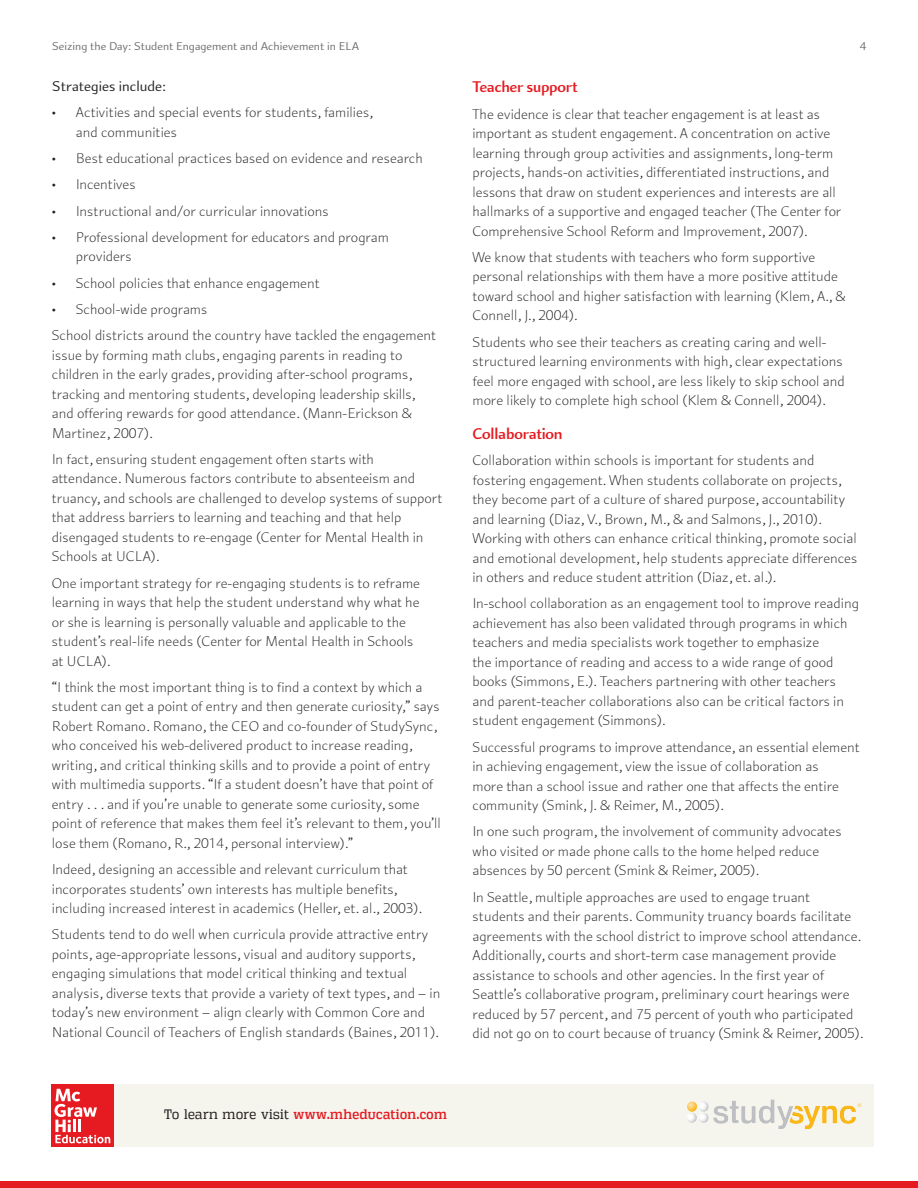
<style>
.page{position:relative;width:918px;height:1188px;background:#fff}
.page>*{position:absolute;margin:0;border:0;box-sizing:border-box;transform-origin:0 0}
.t1{font:700 16.5px "Arum Sans";letter-spacing:-.01em;color:#e51b21}
.t2{font:300 15px/19.5px "Arum Sans";color:#231f20}
.t3{font:15px "Arum Sans";color:#231f20}
.t4{font:13.5px "Vectipede Rg";letter-spacing:.03em;color:#e51b21}
.t5{font:12px "Arum Sans";color:#6c6d70}
.s1{font-family:"Vectipede Bk";color:#231f20}
</style>
<div class="page">
<div style="left:91px;top:1085px;width:783px;height:62px;background:#f5f4ed"></div>
<svg style="left:52px;top:1085px;width:62px;height:62px"></svg>
<img style="left:687px;top:1099px;width:175px;height:30px">
<div style="left:0;top:1182px;width:918px;height:6px;background:#e51b21"></div>
<p class="t5" style="left:52px;top:39px;width:309px">Seizing the Day: Student Engagement and Achievement in ELA</p>
<p class="t5" style="left:860px;top:39px;width:8px">4</p>
<p class="t3" style="left:52px;top:78px;width:116px">Strategies include:</p>
<p class="t2" style="left:76px;top:103px;width:298px;text-indent:-24px">• Activities and special events for students, families, and communities</p>
<p class="t2" style="left:52px;top:149px;width:372px">• Best educational practices based on evidence and research</p>
<p class="t2" style="left:52px;top:175px;width:85px">• Incentives</p>
<p class="t2" style="left:52px;top:201px;width:278px">• Instructional and/or curricular innovations</p>
<p class="t2" style="left:76px;top:228px;width:315px;text-indent:-24px">• Professional development for educators and program providers</p>
<p class="t2" style="left:52px;top:273px;width:269px">• School policies that enhance engagement</p>
<p class="t2" style="left:52px;top:296px;width:386px;line-height:26.2px">• School-wide programs<br>School districts around the country have tackled the engagement</p>
<p class="t2" style="left:52px;top:345px;width:365px">issue by forming math clubs, engaging parents in reading to children in the early grades, providing after-school programs, tracking and mentoring students, developing leadership skills, and offering rewards for good attendance. (Mann-Erickson &amp; Martinez, 2007).</p>
<p class="t2" style="left:52px;top:450px;width:392px">In fact, ensuring student engagement often starts with attendance. Numerous factors contribute to absenteeism and truancy, and schools are challenged to develop systems of support that address barriers to learning and teaching and that help disengaged students to re-engage (Center for Mental Health in Schools at UCLA).</p>
<p class="t2" style="left:52px;top:573px;width:370px">One important strategy for re-engaging students is to reframe learning in ways that help the student understand why what he or she is learning is personally valuable and applicable to the student’s real-life needs (Center for Mental Health in Schools at UCLA).</p>
<p class="t2" style="left:52px;top:678px;width:391px">“I think the most important thing is to find a context by which a student can get a point of entry and then generate curiosity,” says Robert Romano. Romano, the CEO and co-founder of StudySync, who conceived his web-delivered product to increase reading, writing, and critical thinking skills and to provide a point of entry with multimedia supports. “If a student doesn’t have that point of entry . . . and if you’re unable to generate some curiosity, some point of reference that makes them feel it’s relevant to them, you’ll lose them (Romano, R., 2014, personal interview).”</p>
<p class="t2" style="left:52px;top:860px;width:372px">Indeed, designing an accessible and relevant curriculum that incorporates students’ own interests has multiple benefits, including increased interest in academics (Heller, et. al., 2003).</p>
<p class="t2" style="left:52px;top:925px;width:390px">Students tend to do well when curricula provide attractive entry points, age-appropriate lessons, visual and auditory supports, engaging simulations that model critical thinking and textual analysis, diverse texts that provide a variety of text types, and – in today’s new environment – align clearly with Common Core and National Council of Teachers of English standards (Baines, 2011).</p>
<p class="t1" style="left:472px;top:77px;width:107px">Teacher support</p>
<p class="t2" style="left:472px;top:104px;width:370px">The evidence is clear that teacher engagement is at least as important as student engagement. A concentration on active learning through group activities and assignments, long-term projects, hands-on activities, differentiated instructions, and lessons that draw on student experiences and interests are all hallmarks of a supportive and engaged teacher (The Center for Comprehensive School Reform and Improvement, 2007).</p>
<p class="t2" style="left:472px;top:248px;width:375px">We know that students with teachers who form supportive personal relationships with them have a more positive attitude toward school and higher satisfaction with learning (Klem, A., &amp; Connell, J., 2004).</p>
<p class="t2" style="left:472px;top:332px;width:374px">Students who see their teachers as creating caring and well&shy;structured learning environments with high, clear expectations feel more engaged with school, are less likely to skip school and more likely to complete high school (Klem &amp; Connell, 2004).</p>
<p class="t1" style="left:472px;top:424px;width:92px">Collaboration</p>
<p class="t2" style="left:472px;top:451px;width:386px">Collaboration within schools is important for students and fostering engagement. When students collaborate on projects, they become part of a culture of shared purpose, accountability and learning (Diaz, V., Brown, M., &amp; and Salmons, J., 2010).<br>Working with others can enhance critical thinking, promote social and emotional development, help students appreciate differences in others and reduce student attrition (Diaz, et. al.).</p>
<p class="t2" style="left:472px;top:594px;width:388px">In-school collaboration as an engagement tool to improve reading achievement has also been validated through programs in which teachers and media specialists work together to emphasize<br>the importance of reading and access to a wide range of good books (Simmons, E.). Teachers partnering with other teachers and parent-teacher collaborations also can be critical factors in student engagement (Simmons).</p>
<p class="t2" style="left:472px;top:737px;width:389px">Successful programs to improve attendance, an essential element in achieving engagement, view the issue of collaboration as<br>more than a school issue and rather one that affects the entire community (Smink, J. &amp; Reimer, M., 2005).</p>
<p class="t2" style="left:472px;top:822px;width:371px">In one such program, the involvement of community advocates who visited or made phone calls to the home helped reduce absences by 50 percent (Smink &amp; Reimer, 2005).</p>
<p class="t2" style="left:472px;top:887px;width:392px">In Seattle, multiple approaches are used to engage truant students and their parents. Community truancy boards facilitate agreements with the school district to improve school attendance.<br>Additionally, courts and short-term case management provide assistance to schools and other agencies. In the first year of Seattle’s collaborative program, preliminary court hearings were reduced by 57 percent, and 75 percent of youth who participated did not go on to court because of truancy (Smink &amp; Reimer, 2005).</p>
<p class="t4" style="left:164px;top:1106px;width:284px"><span class="s1">To learn more visit</span> www.mheducation.com</p>
</div>
